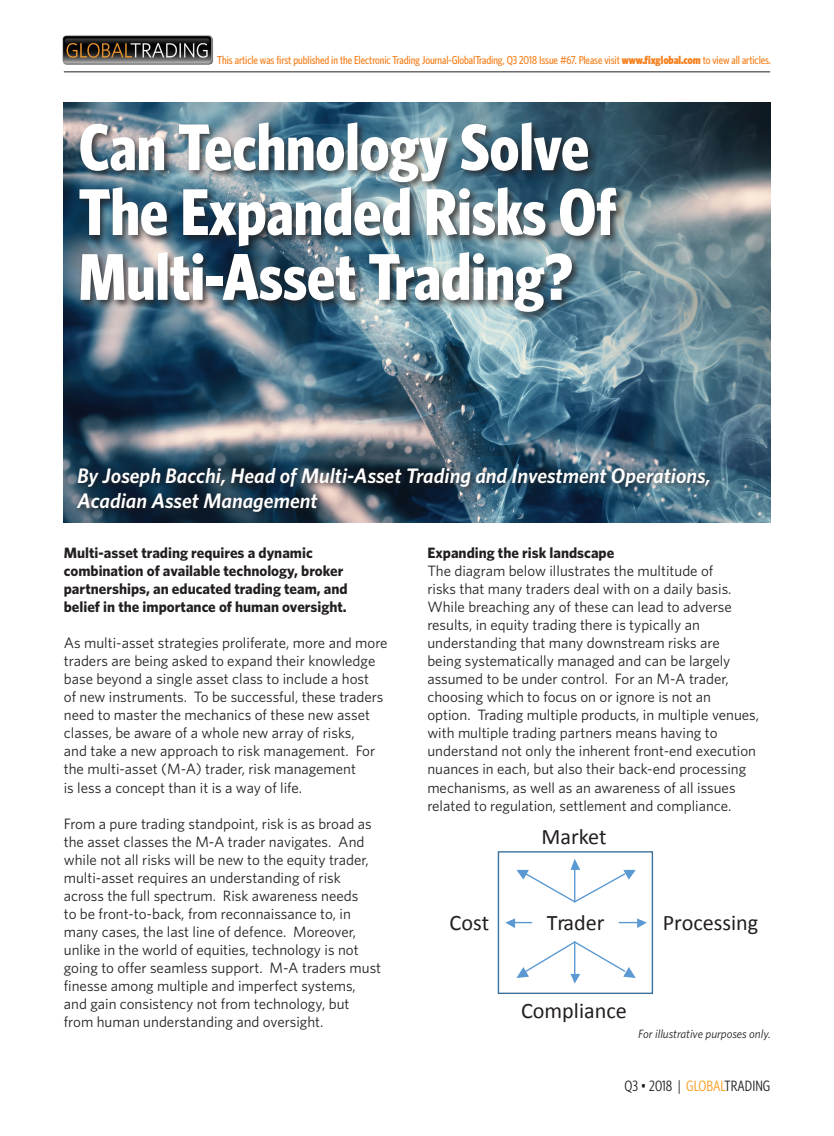
<style>
.page{position:relative;width:834px;height:1136px;background:#fff}
.page>*{position:absolute;margin:0;border:0;box-sizing:border-box;transform-origin:0 0}
.new__Headline{font:700 condensed 66.15px/64.8px "Whitney HTF";color:#fff}
.t1{font:22.2px "Calibri";color:#231f20}
.new__Intro{font:italic 600 21px/25.2px "Whitney HTF";color:#fff}
.new__Text{font:15px/18px "Whitney HTF";color:#231f20}
.new__Text-2{font:700 15px/18px "Whitney HTF";color:#231f20}
.t2{font:condensed 15px "Whitney HTF";color:#231f20}
.t3{font:italic 12px "Whitney HTF";letter-spacing:-.005em;color:#231f20}
.t4{font:500 condensed 11.55px "Whitney HTF";letter-spacing:-.01em;color:#f58220}
.s1{font-weight:900}
.s2{color:#f89c1c}
</style>
<div class="page">
<hr style="left:64px;top:71px;width:706px;height:1px;background:#231f20">
<img style="left:64px;top:102px;width:706px;height:420px">
<div style="left:77px;top:121px;width:549px;height:201px;background:#231f20;opacity:.75"></div>
<div style="left:74px;top:464px;width:642px;height:55px;background:#231f20;opacity:.75"></div>
<div style="left:497px;top:851px;width:156px;height:142px;border:1px solid #3c719d"></div>
<svg style="left:516px;top:859px;width:119px;height:44px"></svg>
<svg style="left:516px;top:941px;width:119px;height:42px"></svg>
<svg style="left:505px;top:918px;width:26px;height:10px"></svg>
<svg style="left:619px;top:918px;width:27px;height:10px"></svg>
<img style="left:63px;top:35px;width:150px;height:30px">
<p class="t4" style="left:217px;top:53px;width:555px">This article was first published in the Electronic Trading Journal-GlobalTrading, Q3 2018 Issue #67. Please visit <span class="s1">www.fixglobal.com</span> to view all articles.</p>
<p class="new__Headline" style="left:79px;top:114px;width:539px">Can Technology Solve<br>The Expanded Risks Of<br>Multi-Asset Trading?</p>
<p class="new__Intro" style="left:77px;top:462px;width:635px">By Joseph Bacchi, Head of Multi-Asset Trading and Investment Operations,<br>Acadian Asset Management</p>
<p class="new__Text-2" style="left:64px;top:543px;width:285px">Multi-asset trading requires a dynamic combination of available technology, broker partnerships, an educated trading team, and belief in the importance of human oversight.</p>
<p class="new__Text" style="left:64px;top:633px;width:325px">As multi-asset strategies proliferate, more and more traders are being asked to expand their knowledge base beyond a single asset class to include a host<br>of new instruments. To be successful, these traders need to master the mechanics of these new asset classes, be aware of a whole new array of risks,<br>and take a new approach to risk management. For the multi-asset (M-A) trader, risk management<br>is less a concept than it is a way of life.</p>
<p class="new__Text" style="left:64px;top:813px;width:319px">From a pure trading standpoint, risk is as broad as the asset classes the M-A trader navigates. And while not all risks will be new to the equity trader, multi-asset requires an understanding of risk across the full spectrum. Risk awareness needs<br>to be front-to-back, from reconnaissance to, in many cases, the last line of defence. Moreover, unlike in the world of equities, technology is not going to offer seamless support. M-A traders must finesse among multiple and imperfect systems, and gain consistency not from technology, but from human understanding and oversight.</p>
<p class="new__Text-2" style="left:427px;top:543px;width:188px">Expanding the risk landscape</p>
<p class="new__Text" style="left:427px;top:561px;width:333px">The diagram below illustrates the multitude of<br>risks that many traders deal with on a daily basis.<br>While breaching any of these can lead to adverse results, in equity trading there is typically an understanding that many downstream risks are<br>being systematically managed and can be largely assumed to be under control. For an M-A trader, choosing which to focus on or ignore is not an<br>option. Trading multiple products, in multiple venues, with multiple trading partners means having to understand not only the inherent front-end execution nuances in each, but also their back-end processing mechanisms, as well as an awareness of all issues related to regulation, settlement and compliance.</p>
<h2 class="t1" style="left:541px;top:822px;width:67px">Market</h2>
<h2 class="t1" style="left:449px;top:908px;width:41px">Cost</h2>
<h2 class="t1" style="left:546px;top:908px;width:59px">Trader</h2>
<h2 class="t1" style="left:662px;top:908px;width:97px">Processing</h2>
<h2 class="t1" style="left:521px;top:996px;width:107px">Compliance</h2>
<p class="t3" style="left:638px;top:1026px;width:134px">For illustrative purposes only.</p>
<p class="t2" style="left:624px;top:1077px;width:147px">Q3 • 2018 | <span class="s2">GLOBAL</span>TRADING</p>
</div>
